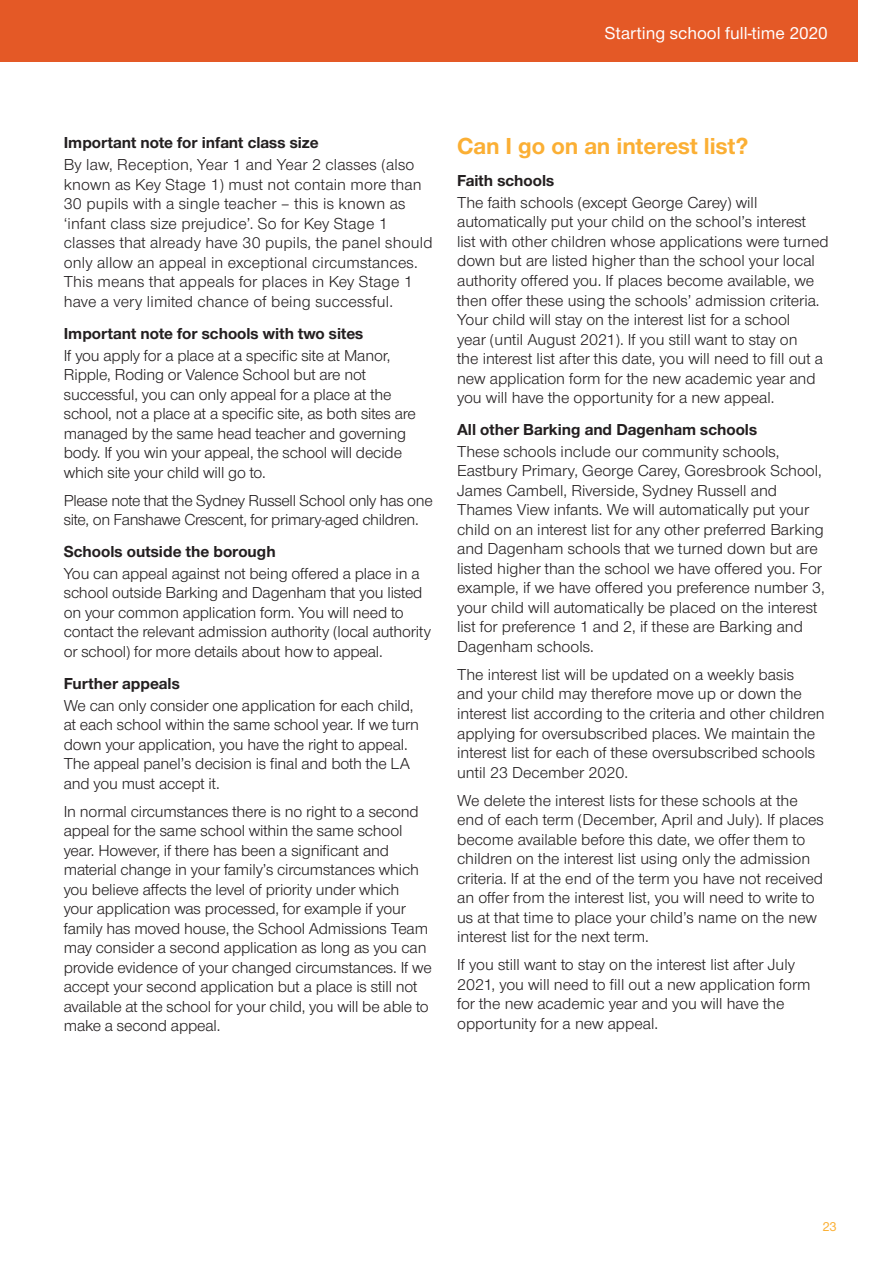
<style>
.page{position:relative;width:893px;height:1263px;background:#fff}
.page>*{position:absolute;margin:0;border:0;box-sizing:border-box;transform-origin:0 0}
.t1{font:700 24px "Nimbus San Nov TOT";color:#fbaf34}
.t2{font:500 18px "Nimbus San Nov TOT";color:#fff}
.t3{font:16.5px/19.5px "Nimbus San Nov TOT";letter-spacing:-.005em;color:#231f20}
.t4{font:700 16.5px "Nimbus San Nov TOT";color:#231f20}
.t5{font:500 13.5px "Nimbus San Nov TOT";color:#fbaf34}
</style>
<div class="page">
<div style="left:0;top:0;width:858px;height:62px;background:#e45926"></div>
<p class="t2" style="left:605px;top:22px;width:224px">Starting school full-time 2020</p>
<p class="t4" style="left:64px;top:133px;width:256px">Important note for infant class size</p>
<p class="t3" style="left:64px;top:155px;width:370px">By law, Reception, Year 1 and Year 2 classes (also known as Key Stage 1) must not contain more than 30 pupils with a single teacher – this is known as ‘infant class size prejudice’. So for Key Stage 1 classes that already have 30 pupils, the panel should only allow an appeal in exceptional circumstances.<br>This means that appeals for places in Key Stage 1 have a very limited chance of being successful.</p>
<p class="t4" style="left:64px;top:324px;width:301px">Important note for schools with two sites</p>
<p class="t3" style="left:64px;top:345px;width:354px">If you apply for a place at a specific site at Manor, Ripple, Roding or Valence School but are not successful, you can only appeal for a place at the school, not a place at a specific site, as both sites are managed by the same head teacher and governing body. If you win your appeal, the school will decide which site your child will go to.</p>
<p class="t3" style="left:64px;top:490px;width:370px">Please note that the Sydney Russell School only has one site, on Fanshawe Crescent, for primary-aged children.</p>
<p class="t4" style="left:64px;top:542px;width:213px">Schools outside the borough</p>
<p class="t3" style="left:64px;top:564px;width:369px">You can appeal against not being offered a place in a school outside Barking and Dagenham that you listed on your common application form. You will need to contact the relevant admission authority (local authority or school) for more details about how to appeal.</p>
<p class="t4" style="left:64px;top:674px;width:118px">Further appeals</p>
<p class="t3" style="left:64px;top:696px;width:357px">We can only consider one application for each child, at each school within the same school year. If we turn down your application, you have the right to appeal.<br>The appeal panel’s decision is final and both the LA and you must accept it.</p>
<p class="t3" style="left:64px;top:802px;width:370px">In normal circumstances there is no right to a second appeal for the same school within the same school year. However, if there has been a significant and material change in your family’s circumstances which you believe affects the level of priority under which your application was processed, for example if your family has moved house, the School Admissions Team may consider a second application as long as you can provide evidence of your changed circumstances. If we accept your second application but a place is still not available at the school for your child, you will be able to make a second appeal.</p>
<h1 class="t1" style="left:457px;top:132px;width:293px">Can I go on an interest list?</h1>
<p class="t4" style="left:457px;top:171px;width:99px">Faith schools</p>
<p class="t3" style="left:457px;top:193px;width:373px">The faith schools (except George Carey) will automatically put your child on the school’s interest list with other children whose applications were turned down but are listed higher than the school your local authority offered you. If places become available, we then offer these using the schools’ admission criteria.<br>Your child will stay on the interest list for a school<br>year (until August 2021). If you still want to stay on<br>the interest list after this date, you will need to fill out a new application form for the new academic year and you will have the opportunity for a new appeal.</p>
<p class="t4" style="left:457px;top:420px;width:302px">All other Barking and Dagenham schools</p>
<p class="t3" style="left:457px;top:442px;width:369px">These schools include our community schools, Eastbury Primary, George Carey, Goresbrook School, James Cambell, Riverside, Sydney Russell and Thames View infants. We will automatically put your child on an interest list for any other preferred Barking and Dagenham schools that we turned down but are listed higher than the school we have offered you. For example, if we have offered you preference number 3, your child will automatically be placed on the interest list for preference 1 and 2, if these are Barking and Dagenham schools.</p>
<p class="t3" style="left:457px;top:665px;width:369px">The interest list will be updated on a weekly basis and your child may therefore move up or down the interest list according to the criteria and other children applying for oversubscribed places. We maintain the interest list for each of these oversubscribed schools until 23 December 2020.</p>
<p class="t3" style="left:457px;top:790px;width:368px">We delete the interest lists for these schools at the end of each term (December, April and July). If places become available before this date, we offer them to children on the interest list using only the admission criteria. If at the end of the term you have not received an offer from the interest list, you will need to write to us at that time to place your child’s name on the new interest list for the next term.</p>
<p class="t3" style="left:457px;top:955px;width:355px">If you still want to stay on the interest list after July 2021, you will need to fill out a new application form for the new academic year and you will have the opportunity for a new appeal.</p>
<p class="t5" style="left:822px;top:1218px;width:16px">23</p>
</div>
